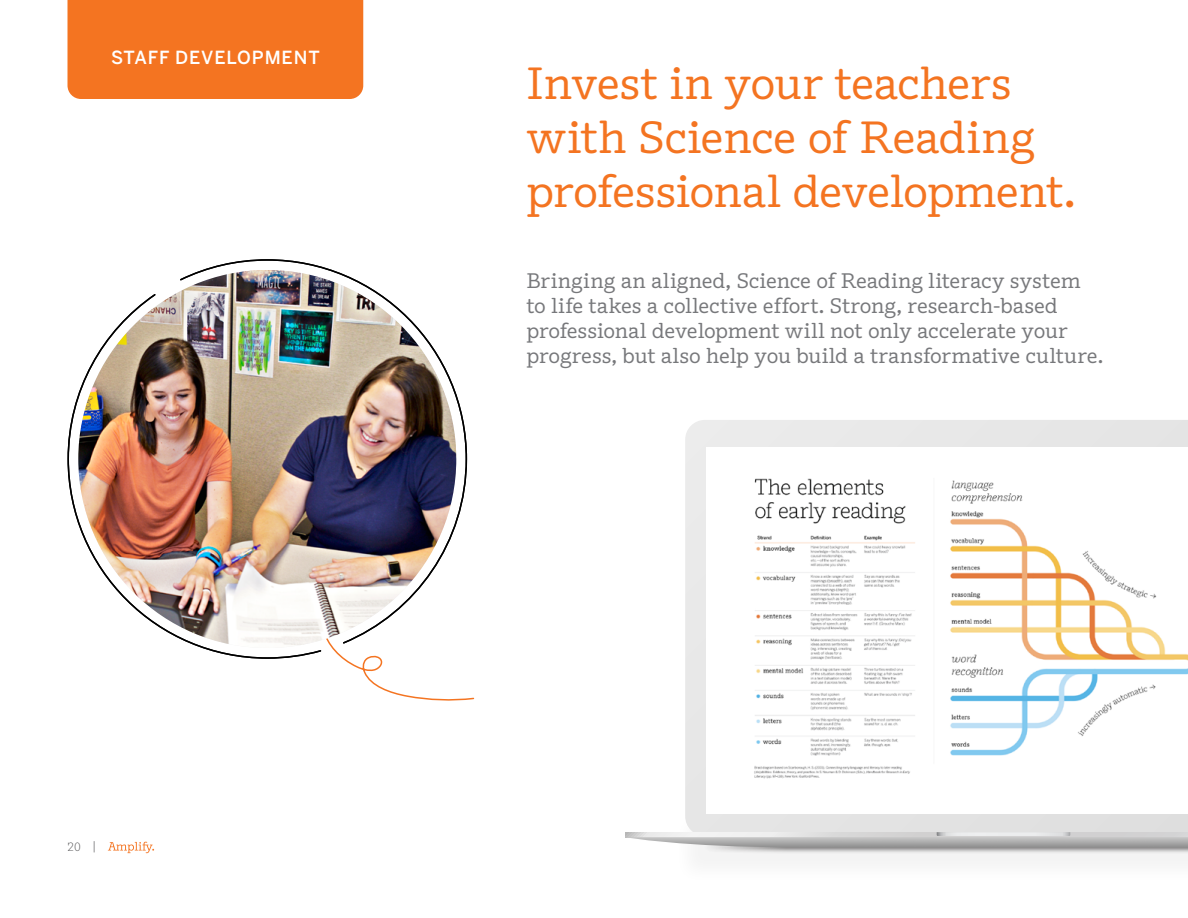
<style>
.page{position:relative;width:1188px;height:918px;background:#fff}
.page>*{position:absolute;margin:0;border:0;box-sizing:border-box;transform-origin:0 0}
.t1{font:45px/54px "Amplify";letter-spacing:-.01em;color:#f47421}
.t2{font:21px/25.2px "Amplify";letter-spacing:-.005em;color:#77787b}
.t3{font:500 18px "Benton Sans";letter-spacing:.05em;color:#fff}
.t4{font:300 12px "Amplify";color:#4d4d4f}
</style>
<div class="page">
<div style="left:685px;top:420px;width:503px;height:376px;background:#e9e9e9"></div>
<div style="left:707px;top:447px;width:481px;height:366px;background:#fff"></div>
<img style="left:754px;top:478px;width:434px;height:301px">
<div style="left:68px;top:0;width:295px;height:99px;background:#f47421"></div>
<svg style="left:329px;top:645px;width:146px;height:56px"></svg>
<svg style="left:180px;top:259px;width:288px;height:386px"></svg>
<svg style="left:67px;top:293px;width:255px;height:366px"></svg>
<img style="left:78px;top:270px;width:378px;height:378px;border-radius:189px">
<svg style="left:108px;top:842px;width:46px;height:11px"></svg>
<p class="t3" style="left:111px;top:46px;width:210px">STAFF DEVELOPMENT</p>
<p class="t4" style="left:68px;top:839px;width:30px">20 |</p>
<h1 class="t1" style="left:526px;top:56px;width:551px">Invest in your teachers with Science of Reading professional development.</h1>
<p class="t2" style="left:526px;top:268px;width:578px">Bringing an aligned, Science of Reading literacy system to life takes a collective effort. Strong, research-based professional development will not only accelerate your progress, but also help you build a transformative culture.</p>
</div>
